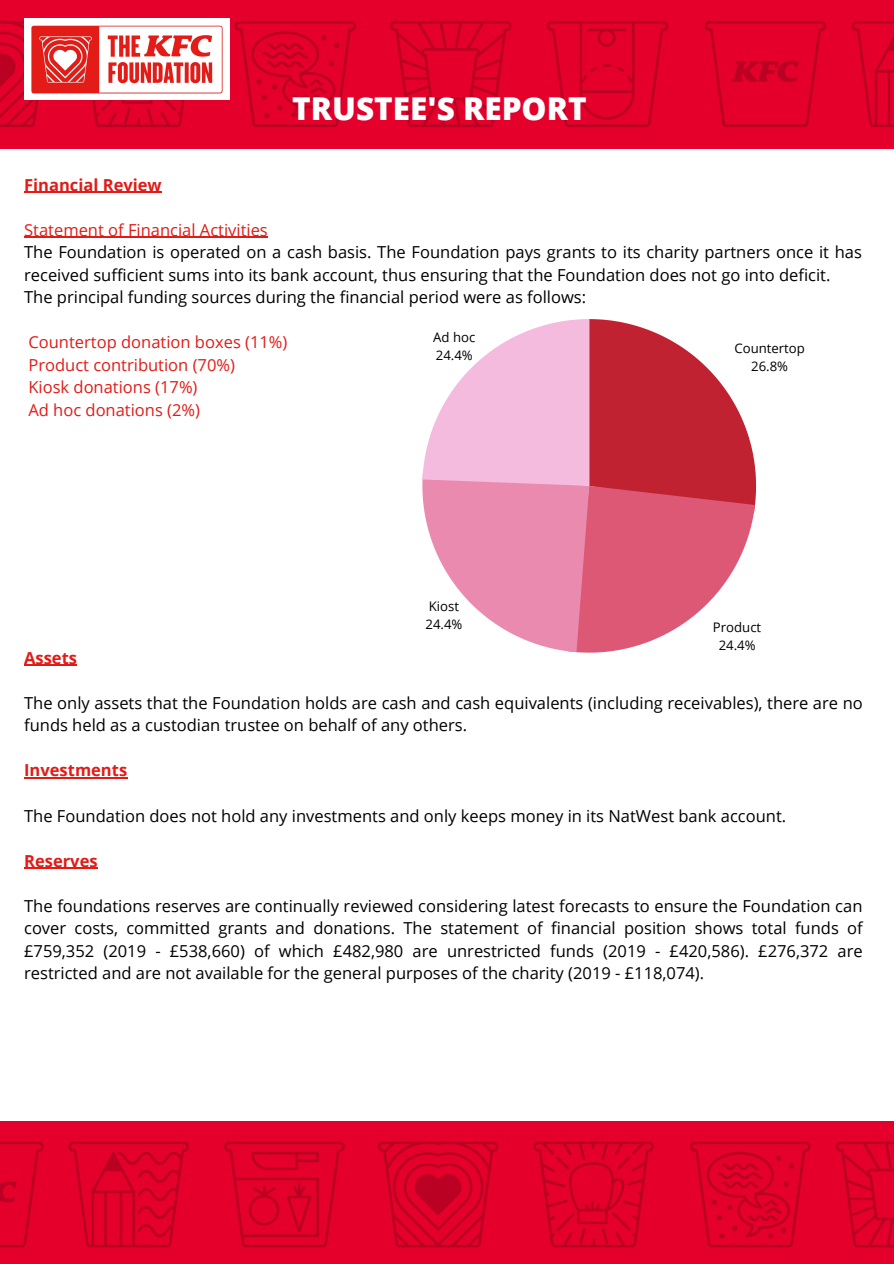
<style>
.page{position:relative;width:894px;height:1264px;background:#fff}
.page>*{position:absolute;margin:0;border:0;box-sizing:border-box;transform-origin:0 0}
.t1{font:800 31.5px "Open Sans";color:#fff}
.t2{font:16.5px/22.5px "Open Sans";color:#000}
.t3{font:16.5px/22.5px "Open Sans";color:#e21b16}
.t4{font:700 16.5px "Open Sans";color:#e21b16}
.t5{font:13.2px/17.9px "Open Sans";color:#000;text-align:center}
</style>
<div class="page">
<img style="left:0;top:0;width:893px;height:149px">
<img style="left:0;top:1121px;width:893px;height:142px">
<hr style="left:24px;top:192px;width:138px;height:1px;background:#e21b16">
<hr style="left:24px;top:237px;width:244px;height:1px;background:#e21b16">
<hr style="left:24px;top:665px;width:53px;height:1px;background:#e21b16">
<hr style="left:24px;top:777px;width:103px;height:1px;background:#e21b16">
<hr style="left:24px;top:867px;width:74px;height:1px;background:#e21b16">
<svg style="left:422px;top:319px;width:333px;height:333px"></svg>
<img style="left:24px;top:18px;width:205px;height:81px">
<h1 class="t1" style="left:292px;top:86px;width:296px">TRUSTEE'S REPORT</h1>
<p class="t4" style="left:24px;top:173px;width:139px">Financial Review</p>
<p class="t3" style="left:24px;top:218px;width:245px">Statement of Financial Activities</p>
<p class="t2" style="left:24px;top:240px;width:839px">The Foundation is operated on a cash basis. The Foundation pays grants to its charity partners once it has received sufficient sums into its bank account, thus ensuring that the Foundation does not go into deficit.<br>The principal funding sources during the financial period were as follows:</p>
<p class="t3" style="left:28px;top:331px;width:260px">Countertop donation boxes (11%)<br>Product contribution (70%)<br>Kiosk donations (17%)<br>Ad hoc donations (2%)</p>
<p class="t5" style="left:433px;top:328px;width:44px;text-align:left">Ad hoc<br>24.4%</p>
<p class="t5" style="left:734px;top:338px;width:72px">Countertop<br>26.8%</p>
<p class="t5" style="left:425px;top:597px;width:38px;text-align:left">Kiost<br>24.4%</p>
<p class="t5" style="left:712px;top:618px;width:50px">Product<br>24.4%</p>
<p class="t4" style="left:24px;top:646px;width:54px">Assets</p>
<p class="t2" style="left:24px;top:691px;width:840px">The only assets that the Foundation holds are cash and cash equivalents (including receivables), there are no funds held as a custodian trustee on behalf of any others.</p>
<p class="t4" style="left:24px;top:758px;width:104px">Investments</p>
<p class="t2" style="left:24px;top:803px;width:763px">The Foundation does not hold any investments and only keeps money in its NatWest bank account.</p>
<p class="t4" style="left:24px;top:849px;width:75px">Reserves</p>
<p class="t2" style="left:24px;top:894px;width:839px;text-align:justify">The foundations reserves are continually reviewed considering latest forecasts to ensure the Foundation can cover costs, committed grants and donations. The statement of financial position shows total funds of £759,352 (2019 - £538,660) of which £482,980 are unrestricted funds (2019 - £420,586). £276,372 are restricted and are not available for the general purposes of the charity (2019 - £118,074).</p>
</div>
